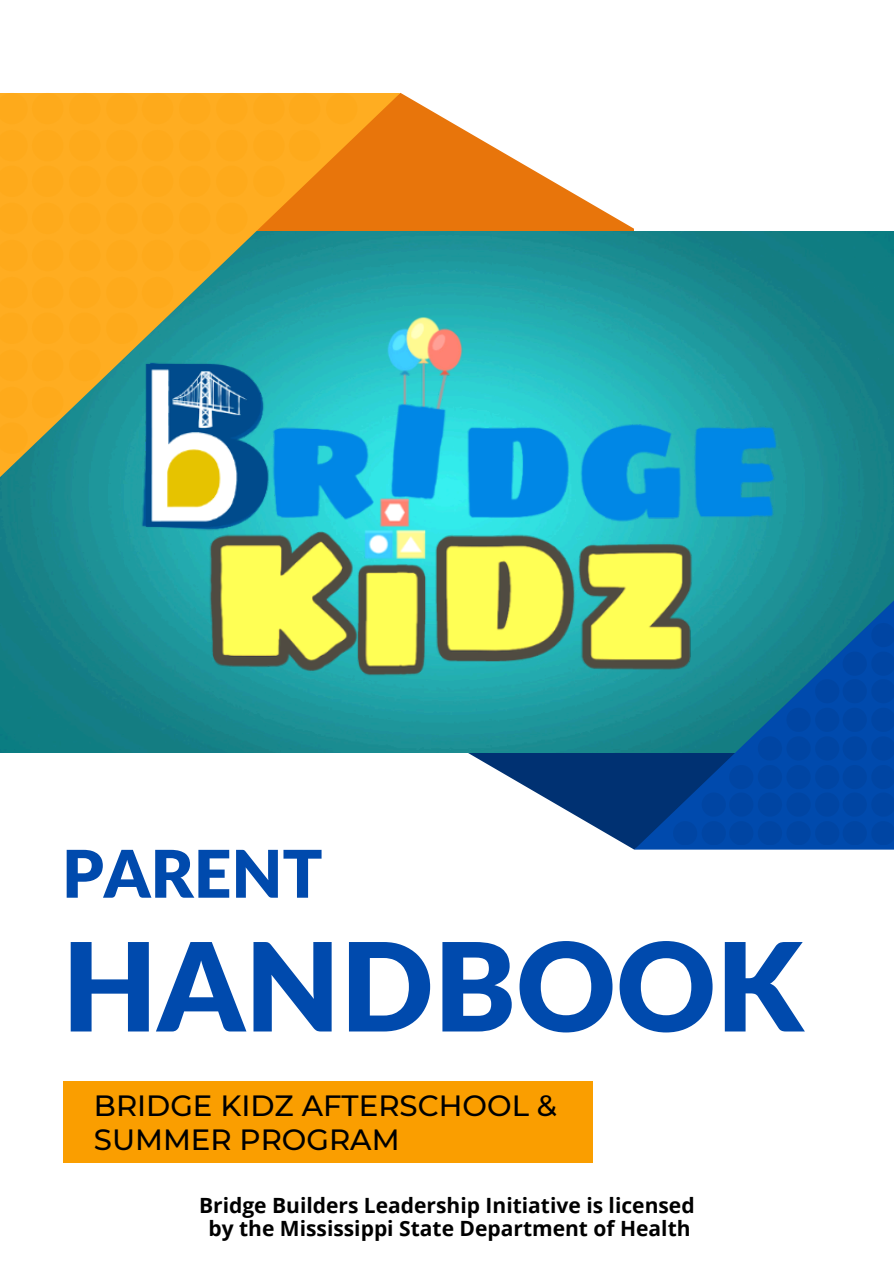
<style>
.page{position:relative;width:894px;height:1264px;background:#fff}
.page>*{position:absolute;margin:0;border:0;box-sizing:border-box;transform-origin:0 0}
.t1{font:900 122.7px "Lato";color:#004aad}
.t2{font:900 65.7px "Lato";color:#004aad}
.t3{font:500 29.25px/33.8px "Montserrat";color:#000}
.t4{font:700 21px "Open Sans";color:#000}
</style>
<div class="page">
<svg style="left:400px;top:93px;width:234px;height:138px;fill:#e8750b"></svg>
<svg style="left:400px;top:752px;width:234px;height:97px"></svg>
<img style="left:400px;top:231px;width:234px;height:521px">
<svg style="left:0;top:93px;width:400px;height:659px;background:#5b8d6a"></svg>
<svg style="left:634px;top:231px;width:259px;height:618px;background:#127887"></svg>
<div style="left:63px;top:1081px;width:530px;height:81px;background:#fa9e00"></div>
<svg style="left:0;top:387px;width:63px;height:67px;background:#d6a430"></svg>
<div style="left:0;top:350px;width:63px;height:31px;background:#feaa1b"></div>
<svg style="left:69px;top:350px;width:31px;height:31px"></svg>
<div style="left:0;top:277px;width:63px;height:67px;background:#feaa1b"></div>
<div style="left:69px;top:277px;width:31px;height:67px;background:#feaa1b"></div>
<svg style="left:106px;top:277px;width:22px;height:67px"></svg>
<div style="left:0;top:240px;width:63px;height:31px;background:#feaa1b"></div>
<svg style="left:69px;top:240px;width:31px;height:31px"></svg>
<div style="left:106px;top:240px;width:67px;height:31px;background:#feaa1b"></div>
<svg style="left:179px;top:240px;width:31px;height:31px"></svg>
<div style="left:0;top:203px;width:63px;height:31px;background:#feaa1b"></div>
<svg style="left:69px;top:203px;width:31px;height:31px"></svg>
<div style="left:106px;top:203px;width:67px;height:31px;background:#feaa1b"></div>
<svg style="left:179px;top:203px;width:31px;height:31px"></svg>
<svg style="left:216px;top:203px;width:31px;height:31px"></svg>
<div style="left:0;top:130px;width:63px;height:67px;background:#feaa1b"></div>
<div style="left:69px;top:130px;width:31px;height:67px;background:#feaa1b"></div>
<div style="left:106px;top:130px;width:67px;height:67px;background:#feaa1b"></div>
<div style="left:179px;top:130px;width:31px;height:67px;background:#feaa1b"></div>
<div style="left:216px;top:130px;width:31px;height:67px;background:#feaa1b"></div>
<svg style="left:253px;top:130px;width:67px;height:67px;background:#fca61c"></svg>
<div style="left:0;top:93px;width:63px;height:31px;background:#feaa1b"></div>
<svg style="left:69px;top:93px;width:31px;height:31px"></svg>
<div style="left:106px;top:93px;width:67px;height:31px;background:#feaa1b"></div>
<svg style="left:179px;top:93px;width:31px;height:31px"></svg>
<svg style="left:216px;top:93px;width:31px;height:31px"></svg>
<div style="left:253px;top:93px;width:67px;height:31px;background:#feaa1b"></div>
<svg style="left:326px;top:93px;width:31px;height:31px"></svg>
<svg style="left:673px;top:623px;width:220px;height:221px;background:#034ea0"></svg>
<img style="left:128px;top:273px;width:700px;height:432px">
<p class="t2" style="left:62px;top:832px;width:262px">PARENT</p>
<p class="t1" style="left:62px;top:910px;width:742px">HANDBOOK</p>
<h2 class="t3" style="left:94px;top:1088px;width:464px">BRIDGE KIDZ AFTERSCHOOL &amp;<br>SUMMER PROGRAM</h2>
<h1 class="t4" style="left:199px;top:1190px;width:497px">Bridge Builders Leadership Initiative is licensed</h1>
<h3 class="t4" style="left:208px;top:1213px;width:483px">by the Mississippi State Department of Health</h3>
</div>
